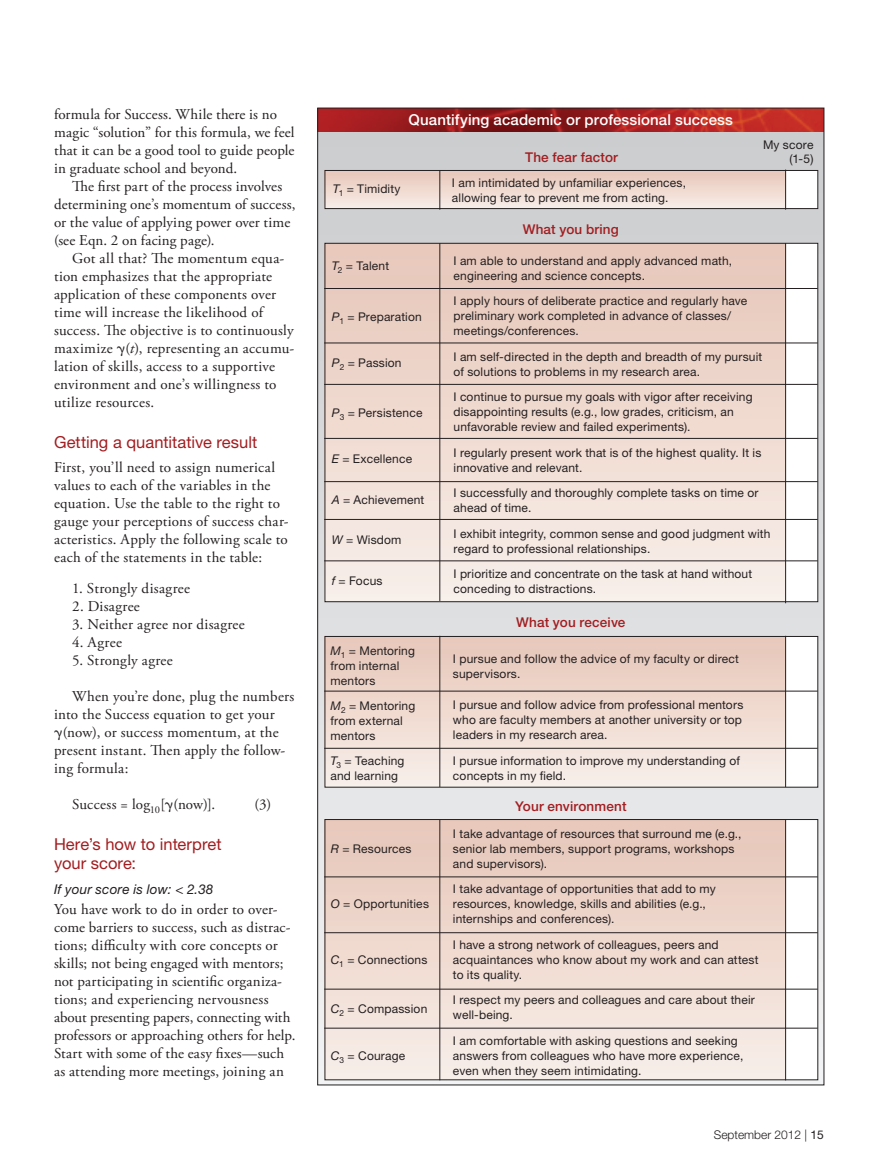
<style>
.page{position:relative;width:878px;height:1175px;background:#fff}
.page>*{position:absolute;margin:0;border:0;box-sizing:border-box;transform-origin:0 0}
.t1{font:16.5px/19.5px "Helvetica Neue LT Std";color:#a31d20}
.t2{font:15px/18px "Adobe Garamond Pro";letter-spacing:.01em;color:#231f20}
.t3{font:500 15px "Helvetica Neue LT Std";letter-spacing:.01em;color:#fff}
.t4{font:500 13.5px "Helvetica Neue LT Std";letter-spacing:.01em;color:#a31d20}
.t5{font:italic 13.5px "Helvetica Neue LT Std";letter-spacing:.01em;color:#231f20}
.t6{font:12px/15px "Helvetica Neue LT Std";letter-spacing:.015em;color:#231f20}
.t7{font:300 12px "Helvetica Neue LT Std";color:#231f20}
.s1{font-style:italic}
.s2{font-weight:400}
</style>
<div class="page">
<svg style="left:319px;top:131px;width:503px;height:952px;background:#d3d3d5"></svg>
<img style="left:319px;top:110px;width:503px;height:21px">
<div style="left:325px;top:170px;width:492px;height:38px;background:#fff"></div>
<div style="left:325px;top:170px;width:460px;height:38px;background:linear-gradient(to bottom,#e7c6b9,#f7ece6)"></div>
<div style="left:325px;top:170px;width:493px;height:39px;border:1px solid #231f20"></div>
<div style="left:325px;top:243px;width:492px;height:358px;background:#fff"></div>
<div style="left:325px;top:243px;width:460px;height:358px;background:linear-gradient(to bottom,#e6c5b8,#f6eee8)"></div>
<div style="left:325px;top:636px;width:492px;height:151px;background:#fff"></div>
<div style="left:325px;top:636px;width:460px;height:151px;background:linear-gradient(to bottom,#e7c6b8,#f8efea)"></div>
<div style="left:325px;top:636px;width:493px;height:151px;border:1px solid #231f20"></div>
<div style="left:325px;top:819px;width:492px;height:260px;background:#fff"></div>
<div style="left:325px;top:819px;width:460px;height:260px;background:linear-gradient(to bottom,#e5c4b7,#f6ece7)"></div>
<div style="left:325px;top:819px;width:493px;height:261px;border:1px solid #231f20"></div>
<hr style="left:785px;top:170px;width:1px;height:40px;background:#231f20">
<hr style="left:785px;top:243px;width:1px;height:360px;background:#231f20">
<hr style="left:439px;top:243px;width:1px;height:358px;background:#231f20">
<hr style="left:439px;top:170px;width:1px;height:40px;background:#231f20">
<hr style="left:324px;top:288px;width:493px;height:1px;background:#231f20">
<hr style="left:324px;top:342px;width:493px;height:1px;background:#231f20">
<hr style="left:324px;top:384px;width:493px;height:1px;background:#231f20">
<hr style="left:324px;top:438px;width:493px;height:1px;background:#231f20">
<hr style="left:324px;top:481px;width:493px;height:1px;background:#231f20">
<hr style="left:324px;top:519px;width:493px;height:1px;background:#231f20">
<hr style="left:324px;top:560px;width:493px;height:1px;background:#231f20">
<hr style="left:324px;top:690px;width:493px;height:1px;background:#231f20">
<hr style="left:324px;top:748px;width:493px;height:1px;background:#231f20">
<hr style="left:324px;top:876px;width:493px;height:1px;background:#231f20">
<hr style="left:324px;top:932px;width:493px;height:1px;background:#231f20">
<hr style="left:324px;top:988px;width:493px;height:1px;background:#231f20">
<hr style="left:324px;top:1027px;width:493px;height:1px;background:#231f20">
<hr style="left:785px;top:819px;width:1px;height:261px;background:#231f20">
<hr style="left:439px;top:819px;width:1px;height:261px;background:#231f20">
<hr style="left:785px;top:636px;width:1px;height:151px;background:#231f20">
<hr style="left:439px;top:636px;width:1px;height:151px;background:#231f20">
<p class="t2" style="left:54px;top:106px;width:242px">formula for Success. While there is no magic “solution” for this formula, we feel that it can be a good tool to guide people in graduate school and beyond.</p>
<p class="t2" style="left:54px;top:178px;width:243px;text-indent:18px">The first part of the process involves determining one’s momentum of success, or the value of applying power over time (see Eqn. 2 on facing page).</p>
<p class="t2" style="left:54px;top:250px;width:242px;text-indent:18px">Got all that? The momentum equa&shy;tion emphasizes that the appropriate application of these components over time will increase the likelihood of success. The objective is to continuously maximize (<span class="s1">t</span>), representing an accumu&shy;lation of skills, access to a supportive environment and one’s willingness to utilize resources.</p>
<h1 class="t1" style="left:54px;top:432px;width:205px">Getting a quantitative result</h1>
<p class="t2" style="left:54px;top:458px;width:236px">First, you’ll need to assign numerical values to each of the variables in the equation. Use the table to the right to gauge your perceptions of success char&shy;acteristics. Apply the following scale to each of the statements in the table:</p>
<p class="t2" style="left:72px;top:580px;width:119px">1. Strongly disagree</p>
<p class="t2" style="left:72px;top:598px;width:69px">2. Disagree</p>
<p class="t2" style="left:72px;top:616px;width:174px">3. Neither agree nor disagree</p>
<p class="t2" style="left:72px;top:634px;width:51px">4. Agree</p>
<p class="t2" style="left:72px;top:652px;width:102px">5. Strongly agree</p>
<p class="t2" style="left:72px;top:688px;width:224px">When you’re done, plug the numbers</p>
<p class="t2" style="left:54px;top:706px;width:222px">into the Success equation to get your</p>
<p class="t2" style="left:63px;top:724px;width:217px">(now), or success momentum, at the</p>
<p class="t2" style="left:54px;top:742px;width:233px">present instant. Then apply the follow-</p>
<p class="t2" style="left:54px;top:760px;width:76px">ing formula:</p>
<p class="t2" style="left:72px;top:796px;width:145px">Success = log<sub>10</sub>[ (now)].</p>
<p class="t2" style="left:254px;top:796px;width:18px">(3)</p>
<h1 class="t1" style="left:54px;top:834px;width:169px">Here’s how to interpret your score:</h1>
<p class="t5" style="left:54px;top:881px;width:161px">If your score is low: &lt; 2.38</p>
<p class="t2" style="left:54px;top:900px;width:243px">You have work to do in order to over&shy;come barriers to success, such as distrac&shy;tions; difficulty with core concepts or skills; not being engaged with mentors; not participating in scientific organiza&shy;tions; and experiencing nervousness about presenting papers, connecting with professors or approaching others for help.<br>Start with some of the easy fixes—such as attending more meetings, joining an</p>
<p class="t3" style="left:408px;top:111px;width:326px">Quantifying academic or professional success</p>
<p class="t6" style="left:333px;top:181px;width:69px"><span class="s1">T</span><sub>1</sub> = Timidity</p>
<p class="t4" style="left:525px;top:149px;width:94px">The fear factor</p>
<p class="t6" style="left:452px;top:175px;width:235px">I am intimidated by unfamiliar experiences, allowing fear to prevent me from acting.</p>
<p class="t4" style="left:522px;top:221px;width:98px">What you bring</p>
<p class="t6" style="left:763px;top:138px;width:52px;line-height:13.5px;text-align:right">My score (1-5)</p>
<p class="t6" style="left:332px;top:258px;width:59px"><span class="s1">T</span><sub>2</sub> = Talent</p>
<p class="t6" style="left:331px;top:309px;width:92px"><span class="s1">P</span><sub>1</sub> = Preparation</p>
<p class="t6" style="left:331px;top:355px;width:71px"><span class="s1">P</span><sub>2</sub> = Passion</p>
<p class="t6" style="left:331px;top:405px;width:92px"><span class="s1">P</span><sub>3</sub> = Persistence</p>
<p class="t6" style="left:331px;top:451px;width:82px"><span class="s1">E</span> = Excellence</p>
<p class="t6" style="left:331px;top:492px;width:94px"><span class="s1">A</span> = Achievement</p>
<p class="t6" style="left:331px;top:532px;width:71px"><span class="s1">W</span> = Wisdom</p>
<p class="t6" style="left:331px;top:573px;width:52px"><span class="s1">f</span> = Focus</p>
<p class="t6" style="left:330px;top:642px;width:86px"><span class="s1">M</span><sub>1</sub> = Mentoring from internal mentors</p>
<p class="t6" style="left:330px;top:698px;width:86px"><span class="s1">M</span><sub>2</sub> = Mentoring from external mentors</p>
<p class="t6" style="left:330px;top:753px;width:75px"><span class="s1">T</span><sub>3</sub> = Teaching and learning</p>
<p class="t6" style="left:331px;top:840px;width:82px"><span class="s1">R</span> = Resources</p>
<p class="t6" style="left:331px;top:896px;width:100px"><span class="s1">O</span> = Opportunities</p>
<p class="t6" style="left:331px;top:951px;width:98px"><span class="s1">C</span><sub>1</sub> = Connections</p>
<p class="t6" style="left:331px;top:1001px;width:98px"><span class="s1">C</span><sub>2</sub> = Compassion</p>
<p class="t6" style="left:331px;top:1047px;width:76px"><span class="s1">C</span><sub>3</sub> = Courage</p>
<p class="t6" style="left:453px;top:253px;width:280px">I am able to understand and apply advanced math, engineering and science concepts.</p>
<p class="t6" style="left:453px;top:293px;width:295px">I apply hours of deliberate practice and regularly have preliminary work completed in advance of classes/ meetings/conferences.</p>
<p class="t6" style="left:453px;top:349px;width:310px">I am self-directed in the depth and breadth of my pursuit of solutions to problems in my research area.</p>
<p class="t6" style="left:453px;top:389px;width:300px">I continue to pursue my goals with vigor after receiving disappointing results (e.g., low grades, criticism, an unfavorable review and failed experiments).</p>
<p class="t6" style="left:453px;top:445px;width:309px">I regularly present work that is of the highest quality. It is innovative and relevant.</p>
<p class="t6" style="left:453px;top:485px;width:306px">I successfully and thoroughly complete tasks on time or ahead of time.</p>
<p class="t6" style="left:453px;top:526px;width:318px">I exhibit integrity, common sense and good judgment with regard to professional relationships.</p>
<p class="t6" style="left:453px;top:566px;width:300px">I prioritize and concentrate on the task at hand without conceding to distractions.</p>
<p class="t4" style="left:516px;top:614px;width:111px">What you receive</p>
<p class="t6" style="left:453px;top:650px;width:287px">I pursue and follow the advice of my faculty or direct supervisors.</p>
<p class="t6" style="left:453px;top:697px;width:292px;text-align:justify">I pursue and follow advice from professional mentors who are faculty members at another university or top leaders in my research area.</p>
<p class="t6" style="left:453px;top:752px;width:288px">I pursue information to improve my understanding of concepts in my field.</p>
<p class="t4" style="left:515px;top:797px;width:113px">Your environment</p>
<p class="t6" style="left:453px;top:825px;width:290px">I take advantage of resources that surround me (e.g., senior lab members, support programs, workshops and supervisors).</p>
<p class="t6" style="left:453px;top:881px;width:264px">I take advantage of opportunities that add to my resources, knowledge, skills and abilities (e.g., internships and conferences).</p>
<p class="t6" style="left:453px;top:936px;width:307px">I have a strong network of colleagues, peers and acquaintances who know about my work and can attest to its quality.</p>
<p class="t6" style="left:453px;top:992px;width:303px">I respect my peers and colleagues and care about their well-being.</p>
<p class="t6" style="left:453px;top:1032px;width:292px">I am comfortable with asking questions and seeking answers from colleagues who have more experience, even when they seem intimidating.</p>
<p class="t7" style="left:713px;top:1126px;width:112px">September 2012 | <span class="s2">15</span></p>
</div>
